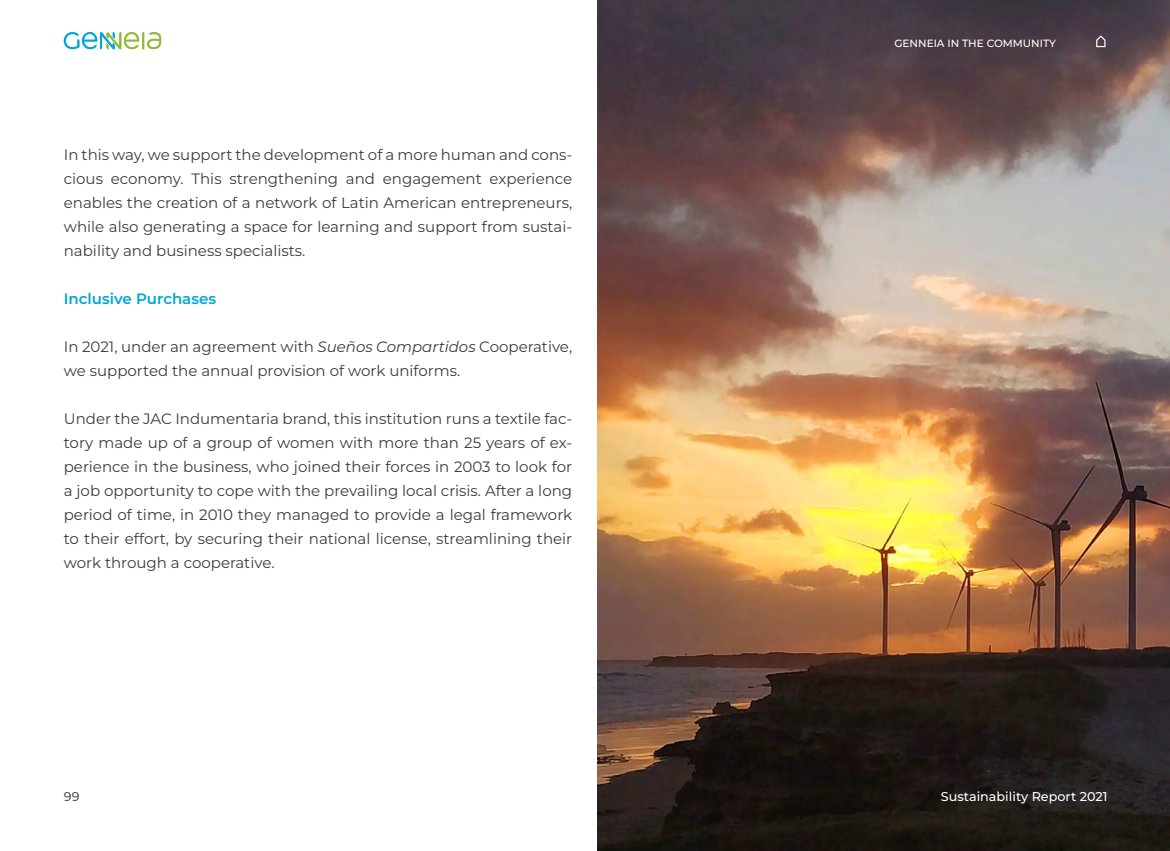
<style>
.page{position:relative;width:1170px;height:851px;background:#fff}
.page>*{position:absolute;margin:0;border:0;box-sizing:border-box;transform-origin:0 0}
.t1{font:15px/24px "Montserrat";color:#3c3c3b;text-align:justify}
.t2{font:600 15px "Montserrat";color:#00a7d7}
.t3{font:500 12.75px "Montserrat";color:#fff}
.t4{font:500 12.75px "Montserrat";color:#575756}
.t5{font:500 10.5px "Montserrat";color:#fff}
.s1{font-style:italic}
</style>
<div class="page">
<img style="left:597px;top:0;width:572px;height:850px">
<svg style="left:64px;top:32px;width:97px;height:17px"></svg>
<svg style="left:1095px;top:35px;width:10px;height:13px"></svg>
<p class="t1" style="left:64px;top:142px;width:510px">In this way, we support the development of a more human and cons&shy;cious economy. This strengthening and engagement experience enables the creation of a network of Latin American entrepreneurs, while also generating a space for learning and support from sustai&shy;nability and business specialists.</p>
<p class="t2" style="left:64px;top:288px;width:154px">Inclusive Purchases</p>
<p class="t1" style="left:64px;top:334px;width:510px">In 2021, under an agreement with <span class="s1">Sueños Compartidos</span> Cooperative, we supported the annual provision of work uniforms.</p>
<p class="t1" style="left:64px;top:406px;width:510px">Under the JAC Indumentaria brand, this institution runs a textile fac&shy;tory made up of a group of women with more than 25 years of ex&shy;perience in the business, who joined their forces in 2003 to look for a job opportunity to cope with the prevailing local crisis. After a long period of time, in 2010 they managed to provide a legal framework to their effort, by securing their national license, streamlining their work through a cooperative.</p>
<p class="t5" style="left:894px;top:36px;width:163px">GENNEIA IN THE COMMUNITY</p>
<p class="t4" style="left:64px;top:787px;width:17px">99</p>
<p class="t3" style="left:940px;top:787px;width:168px">Sustainability Report 2021</p>
</div>
